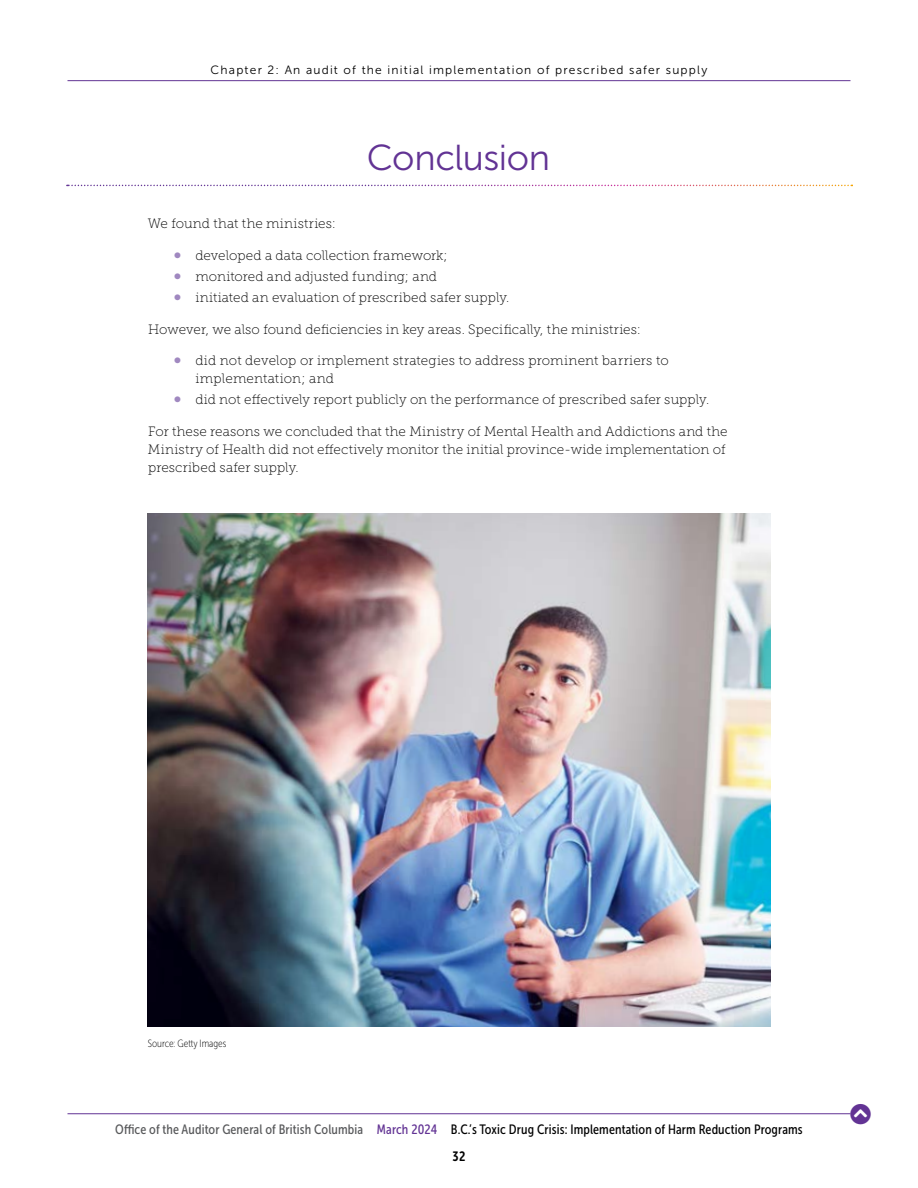
<style>
.page{position:relative;width:918px;height:1188px;background:#fff}
.page>*{position:absolute;margin:0;border:0;box-sizing:border-box;transform-origin:0 0}
.Head-1-red{font:36px "Museo Sans 300";letter-spacing:-.01em;color:#623394}
.t1{font:21px "Font Awesome 5 Free Solid";color:#623394}
.Body{font:13.5px/18px "Museo Slab 100";letter-spacing:.005em;color:#000}
.t2{font:13.5px "Museo Sans Cond 500";letter-spacing:.01em;color:#000}
.t3{font:13.5px "Museo Sans Cond 700";color:#000}
.t4{font:12px "Museo Sans 300";letter-spacing:.1em;color:#000}
.Photo_Source{font:10.5px "Museo Sans Cond 100";color:#000}
.s1{font-family:"Museo Slab";color:#a088c0}
.s2{color:#58595b}
.s3{color:#623394}
</style>
<div class="page">
<img style="left:148px;top:513px;width:622px;height:513px">
<hr style="left:68px;top:1113px;width:782px;height:1px;background:#623394">
<hr style="left:68px;top:80px;width:782px;height:1px;background:#623394">
<svg style="left:67px;top:185px;width:785px;height:1px"></svg>
<p class="t4" style="left:211px;top:63px;width:498px">Chapter 2: An audit of the initial implementation of prescribed safer supply</p>
<p class="Head-1-red" style="left:367px;top:138px;width:185px">Conclusion</p>
<p class="Body" style="left:148px;top:215px;width:190px">We found that the ministries:</p>
<p class="Body" style="left:174px;top:246px;width:275px"><span class="s1">∞</span> developed a data collection framework;</p>
<p class="Body" style="left:174px;top:267px;width:264px"><span class="s1">∞</span> monitored and adjusted funding; and</p>
<p class="Body" style="left:174px;top:289px;width:337px"><span class="s1">∞</span> initiated an evaluation of prescribed safer supply.</p>
<p class="Body" style="left:148px;top:320px;width:494px">However, we also found deficiencies in key areas. Specifically, the ministries:</p>
<p class="Body" style="left:196px;top:352px;width:475px;text-indent:-21px"><span class="s1">∞</span> did not develop or implement strategies to address prominent barriers to implementation; and</p>
<p class="Body" style="left:174px;top:391px;width:537px"><span class="s1">∞</span> did not effectively report publicly on the performance of prescribed safer supply.</p>
<p class="Body" style="left:148px;top:422px;width:581px">For these reasons we concluded that the Ministry of Mental Health and Addictions and the<br>Ministry of Health did not effectively monitor the initial province-wide implementation of prescribed safer supply.</p>
<p class="Photo_Source" style="left:148px;top:1037px;width:80px">Source: Getty Images</p>
<p class="t2" style="left:115px;top:1122px;width:689px"><span class="s2">Office of the Auditor General of British Columbia</span> <span class="s3">March 2024</span> B.C.’s Toxic Drug Crisis: Implementation of Harm Reduction Programs</p>
<p class="t3" style="left:453px;top:1149px;width:14px">32</p>
<h2 class="t1" style="left:850px;top:1104px;width:22px">❖□■●</h2>
</div>
